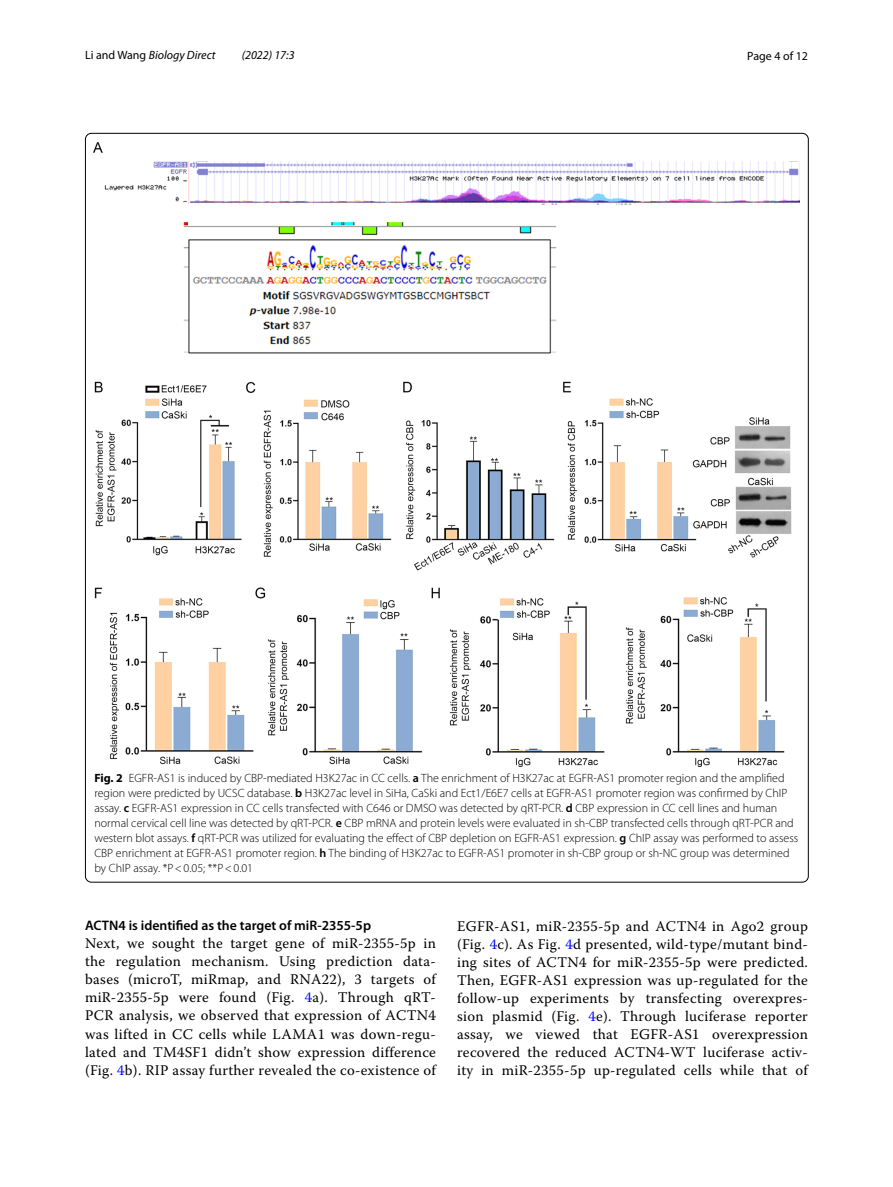
<style>
.page{position:relative;width:893px;height:1187px;background:#fff}
.page>*{position:absolute;margin:0;border:0;box-sizing:border-box;transform-origin:0 0}
.t1{font:14.7px/18px "Warnock Pro";letter-spacing:.02em;color:#000;text-align:justify}
.t2{font:600 13.8px "Myriad Pro";color:#000}
.t3{font:300 12px/15px "Myriad Pro";color:#000}
.t4{font:italic 12px "Myriad Pro";color:#000}
.t5{font:12px "Myriad Pro";color:#000}
.s1{font-style:normal}
.s2{font-weight:700}
.s3{font-weight:600}
.s4{color:#00f}
</style>
<div class="page">
<img style="left:94px;top:142px;width:706px;height:624px">
<p class="t4" style="left:85px;top:48px;width:132px"><span class="s1">Li and Wang</span> Biology Direct</p>
<p class="t4" style="left:242px;top:48px;width:54px">(2022) 17:3</p>
<p class="t5" style="left:747px;top:48px;width:62px">Page 4 of 12</p>
<p class="t3" style="left:94px;top:770px;width:705px"><span class="s2">Fig. 2</span> EGFR-AS1 is induced by CBP-mediated H3K27ac in CC cells. <span class="s3">a</span> The enrichment of H3K27ac at EGFR-AS1 promoter region and the amplified region were predicted by UCSC database. <span class="s3">b</span> H3K27ac level in SiHa, CaSki and Ect1/E6E7 cells at EGFR-AS1 promoter region was confirmed by ChIP assay. <span class="s3">c</span> EGFR-AS1 expression in CC cells transfected with C646 or DMSO was detected by qRT-PCR. <span class="s3">d</span> CBP expression in CC cell lines and human normal cervical cell line was detected by qRT-PCR. <span class="s3">e</span> CBP mRNA and protein levels were evaluated in sh-CBP transfected cells through qRT-PCR and western blot assays. <span class="s3">f</span> qRT-PCR was utilized for evaluating the effect of CBP depletion on EGFR-AS1 expression. <span class="s3">g</span> ChIP assay was performed to assess CBP enrichment at EGFR-AS1 promoter region. <span class="s3">h</span> The binding of H3K27ac to EGFR-AS1 promoter in sh-CBP group or sh-NC group was determined by ChIP assay. *P&lt;0.05; **P&lt;0.01</p>
<p class="t2" style="left:85px;top:916px;width:288px">ACTN4 is identified as the target of miR‑2355‑5p</p>
<p class="t1" style="left:85px;top:934px;width:352px">Next, we sought the target gene of miR-2355-5p in the regulation mechanism. Using prediction data&shy;bases (microT, miRmap, and RNA22), 3 targets of miR-2355-5p were found (Fig. <span class="s4">4</span>a). Through qRT-PCR analysis, we observed that expression of ACTN4 was lifted in CC cells while LAMA1 was down-regu&shy;lated and TM4SF1 didn’t show expression difference (Fig. <span class="s4">4</span>b). RIP assay further revealed the co-existence of</p>
<p class="t1" style="left:457px;top:916px;width:352px">EGFR-AS1, miR-2355-5p and ACTN4 in Ago2 group (Fig. <span class="s4">4</span>c). As Fig. <span class="s4">4</span>d presented, wild-type/mutant bind&shy;ing sites of ACTN4 for miR-2355-5p were predicted.<br>Then, EGFR-AS1 expression was up-regulated for the follow-up experiments by transfecting overexpres&shy;sion plasmid (Fig. <span class="s4">4</span>e). Through luciferase reporter assay, we viewed that EGFR-AS1 overexpression recovered the reduced ACTN4-WT luciferase activ&shy;ity in miR-2355-5p up-regulated cells while that of</p>
</div>
